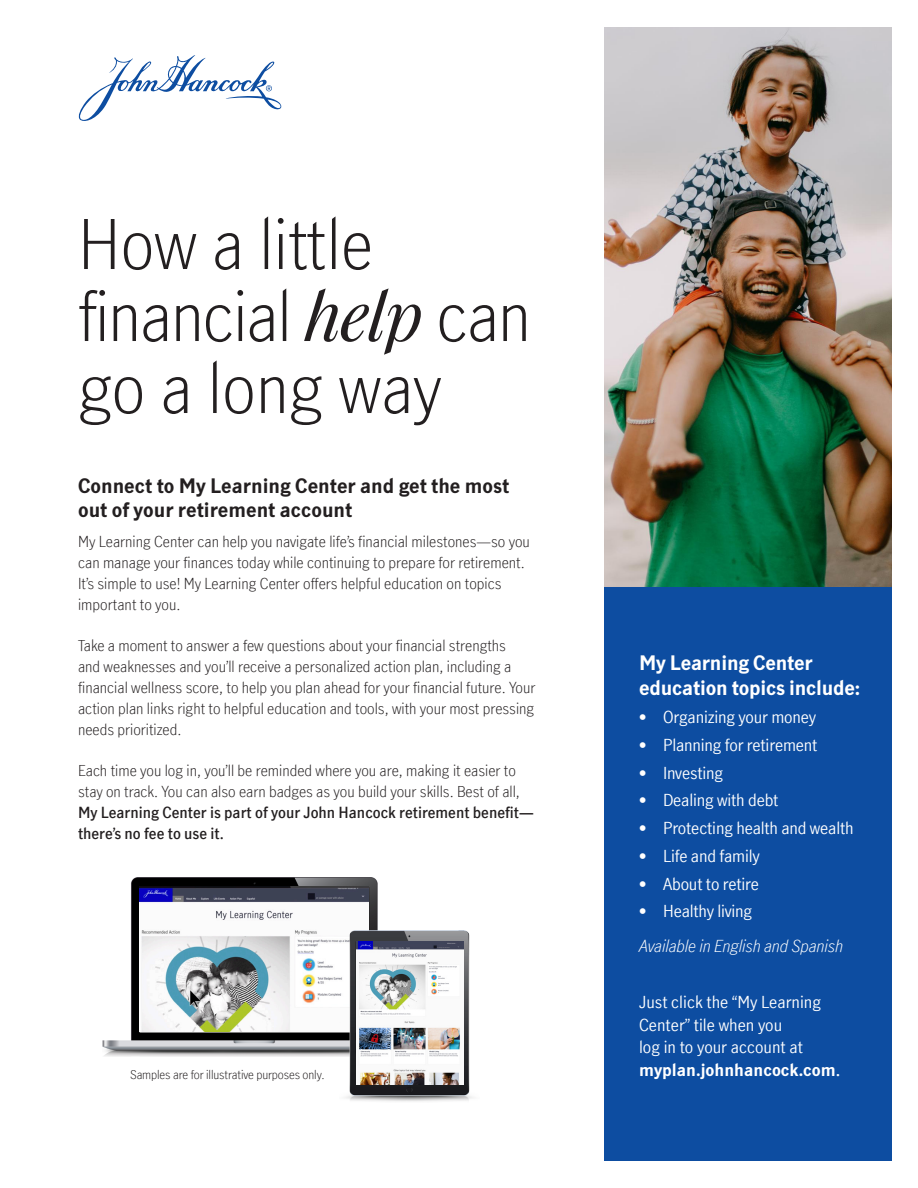
<style>
.page{position:relative;width:918px;height:1188px;background:#fff}
.page>*{position:absolute;margin:0;border:0;box-sizing:border-box;transform-origin:0 0}
.t1{font:300 67.5px/72px "Manulife JH Sans Optimized";letter-spacing:-.02em;color:#231f20}
.Subhead{font:700 19.5px/24px "Manulife JH Sans Optimized";color:#231f20}
.t2{font:700 19.5px/25.5px "Manulife JH Sans Optimized";letter-spacing:-.01em;color:#fff}
.Body_copy{font:16.5px/22.5px "Manulife JH Sans Optimized";letter-spacing:-.01em;color:#fff}
.t3{font:italic 300 16.5px "Manulife JH Sans Optimized";letter-spacing:-.01em;color:#fff}
.Body_copy-2{font:700 16.5px "Manulife JH Sans Optimized";color:#fff}
.Body_copy-3{font:300 15px/21px "Manulife JH Sans Optimized";color:#231f20}
.Subhead-2{font:300 12px "Manulife JH Sans Optimized";letter-spacing:-.01em;color:#231f20}
.s1{font-family:"Manulife JH Serif Optimized";font-weight:400;font-style:italic}
.s2{font-weight:600}
</style>
<div class="page">
<svg style="left:79px;top:55px;width:202px;height:66px"></svg>
<img style="left:604px;top:27px;width:288px;height:561px">
<div style="left:604px;top:588px;width:288px;height:573px;background:#0d4da1"></div>
<img style="left:102px;top:878px;width:276px;height:179px">
<img style="left:139px;top:886px;width:230px;height:146px">
<img style="left:339px;top:930px;width:134px;height:172px">
<img style="left:356px;top:942px;width:108px;height:142px">
<p class="t1" style="left:78px;top:206px;width:454px">How a little financial <span class="s1">help</span> can go a long way</p>
<p class="Subhead" style="left:78px;top:473px;width:433px">Connect to My Learning Center and get the most out of your retirement account</p>
<p class="Body_copy-3" style="left:78px;top:530px;width:453px">My Learning Center can help you navigate life’s financial milestones—so you can manage your finances today while continuing to prepare for retirement.<br>It’s simple to use! My Learning Center offers helpful education on topics important to you.</p>
<p class="Body_copy-3" style="left:78px;top:635px;width:459px">Take a moment to answer a few questions about your financial strengths<br>and weaknesses and you’ll receive a personalized action plan, including a financial wellness score, to help you plan ahead for your financial future. Your action plan links right to helpful education and tools, with your most pressing needs prioritized.</p>
<p class="Body_copy-3" style="left:78px;top:760px;width:457px">Each time you log in, you’ll be reminded where you are, making it easier to stay on track. You can also earn badges as you build your skills. Best of all, <span class="s2">My Learning Center is part of your John Hancock retirement benefit— there’s no fee to use it.</span></p>
<p class="t2" style="left:639px;top:649px;width:223px">My Learning Center education topics include:</p>
<p class="Body_copy" style="left:639px;top:705px;width:179px">• Organizing your money</p>
<p class="Body_copy" style="left:639px;top:733px;width:180px">• Planning for retirement</p>
<p class="Body_copy" style="left:639px;top:761px;width:86px">• Investing</p>
<p class="Body_copy" style="left:639px;top:789px;width:141px">• Dealing with debt</p>
<p class="Body_copy" style="left:639px;top:816px;width:216px">• Protecting health and wealth</p>
<p class="Body_copy" style="left:639px;top:844px;width:122px">• Life and family</p>
<p class="Body_copy" style="left:639px;top:872px;width:121px">• About to retire</p>
<p class="Body_copy" style="left:639px;top:900px;width:115px">• Healthy living</p>
<p class="t3" style="left:639px;top:935px;width:206px">Available in English and Spanish</p>
<p class="Body_copy" style="left:639px;top:990px;width:184px">Just click the “My Learning<br>Center” tile when you<br>log in to your account at</p>
<p class="Subhead-2" style="left:130px;top:1066px;width:196px">Samples are for illustrative purposes only.</p>
<p class="Body_copy-2" style="left:639px;top:1058px;width:203px">myplan.johnhancock.com<span class="s2">.</span></p>
</div>
